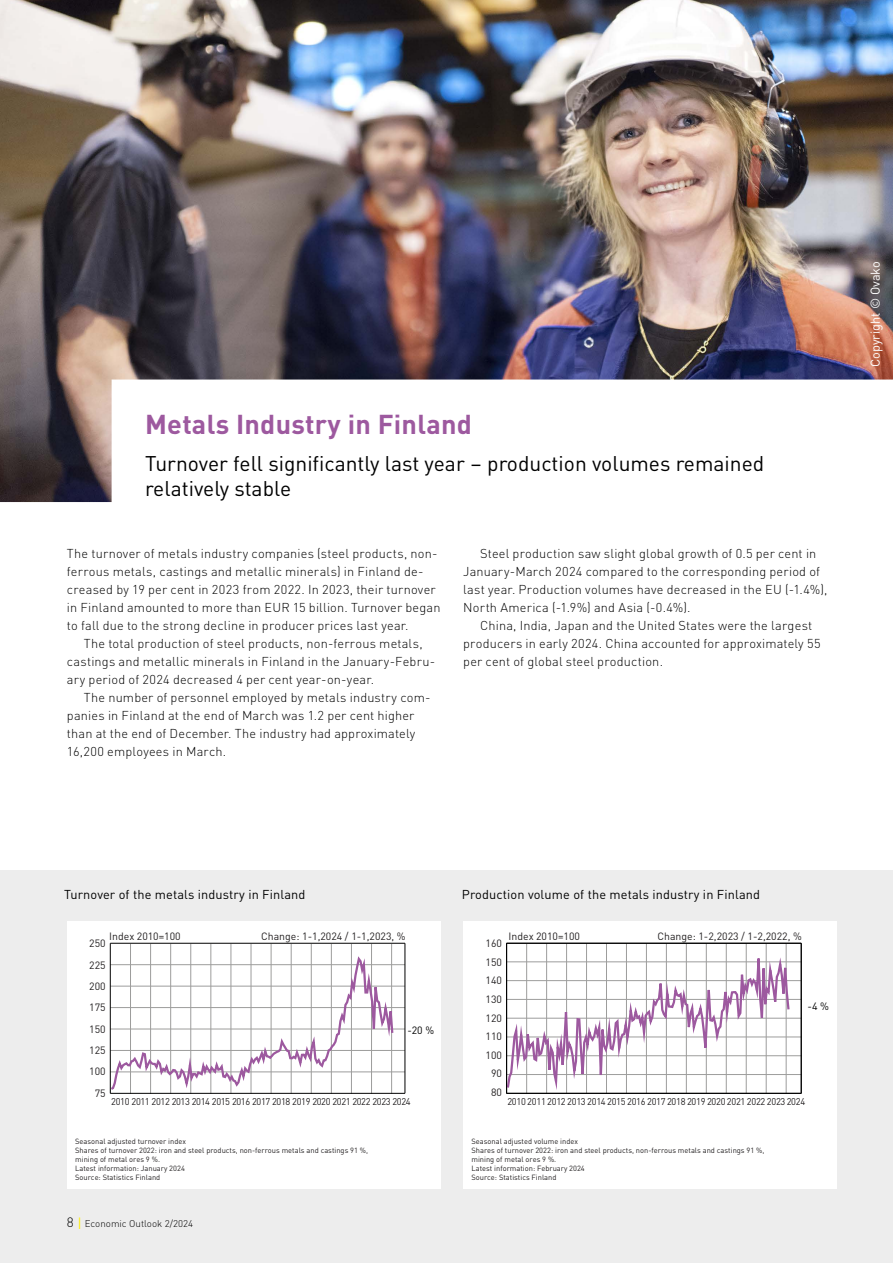
<style>
.page{position:relative;width:893px;height:1263px;background:#fff}
.page>*{position:absolute;margin:0;border:0;box-sizing:border-box;transform-origin:0 0}
.t1{font:700 27px "DIN Pro";letter-spacing:.01em;color:#9d599f}
.t2{font:21px/25.2px "DIN Pro";color:#000}
.t3{font:300 12.75px/18px "DIN Pro";letter-spacing:.015em;color:#000}
.t4{font:12.75px "DIN Pro";letter-spacing:.01em;color:#000}
.t5{font:12.75px "DIN Pro";color:#fff}
.t6{font:10.5px/21.3px "DIN Pro";color:#232021;text-align:justify}
.t7{font:10.5px "DIN Pro";color:#000}
.t8{font:9.75px "DIN Pro";letter-spacing:-.035em;color:#232021;scale:.95 1}
.t9{font:300 9.6px "DIN Pro";color:#000}
.t10{font:7.5px/9px "DIN Pro";color:#232021}
.s1{font-size:13.35px}
.s2{font-weight:400;font-size:13.35px;color:#ffed00}
</style>
<div class="page">
<div style="left:0;top:871px;width:893px;height:392px;background:#ededed"></div>
<img style="left:0;top:0;width:893px;height:502px">
<div style="left:67px;top:921px;width:374px;height:268px;background:#fff"></div>
<hr style="left:110px;top:1029px;width:295px;height:1px;background:#9d9d9c">
<hr style="left:110px;top:1050px;width:295px;height:1px;background:#9d9d9c">
<hr style="left:110px;top:1007px;width:295px;height:1px;background:#9d9d9c">
<hr style="left:110px;top:986px;width:295px;height:1px;background:#9d9d9c">
<hr style="left:110px;top:964px;width:295px;height:1px;background:#9d9d9c">
<hr style="left:110px;top:1072px;width:295px;height:1px;background:#9d9d9c">
<hr style="left:371px;top:944px;width:1px;height:150px;background:#9d9d9c">
<hr style="left:391px;top:944px;width:1px;height:150px;background:#9d9d9c">
<hr style="left:130px;top:944px;width:1px;height:150px;background:#9d9d9c">
<hr style="left:150px;top:944px;width:1px;height:150px;background:#9d9d9c">
<hr style="left:170px;top:944px;width:1px;height:150px;background:#9d9d9c">
<hr style="left:190px;top:944px;width:1px;height:150px;background:#9d9d9c">
<hr style="left:211px;top:944px;width:1px;height:150px;background:#9d9d9c">
<hr style="left:231px;top:944px;width:1px;height:150px;background:#9d9d9c">
<hr style="left:251px;top:944px;width:1px;height:150px;background:#9d9d9c">
<hr style="left:271px;top:944px;width:1px;height:150px;background:#9d9d9c">
<hr style="left:311px;top:944px;width:1px;height:150px;background:#9d9d9c">
<hr style="left:331px;top:944px;width:1px;height:150px;background:#9d9d9c">
<hr style="left:351px;top:944px;width:1px;height:150px;background:#9d9d9c">
<hr style="left:291px;top:944px;width:1px;height:150px;background:#9d9d9c">
<svg style="left:109px;top:952px;width:285px;height:141px"></svg>
<hr style="left:405px;top:943px;width:1px;height:150px;background:#000">
<hr style="left:110px;top:943px;width:1px;height:150px;background:#000">
<hr style="left:110px;top:943px;width:295px;height:1px;background:#000">
<hr style="left:110px;top:1093px;width:295px;height:1px;background:#000">
<div style="left:463px;top:921px;width:374px;height:268px;background:#fff"></div>
<hr style="left:507px;top:1055px;width:294px;height:1px;background:#9d9d9c">
<hr style="left:507px;top:1037px;width:294px;height:1px;background:#9d9d9c">
<hr style="left:507px;top:1074px;width:294px;height:1px;background:#9d9d9c">
<hr style="left:507px;top:1018px;width:294px;height:1px;background:#9d9d9c">
<hr style="left:507px;top:999px;width:294px;height:1px;background:#9d9d9c">
<hr style="left:507px;top:980px;width:294px;height:1px;background:#9d9d9c">
<hr style="left:507px;top:961px;width:294px;height:1px;background:#9d9d9c">
<svg style="left:506px;top:942px;width:285px;height:152px"></svg>
<hr style="left:801px;top:943px;width:1px;height:150px;background:#000">
<hr style="left:506px;top:943px;width:1px;height:150px;background:#000">
<hr style="left:507px;top:943px;width:294px;height:1px;background:#000">
<hr style="left:507px;top:1093px;width:294px;height:1px;background:#000">
<h1 class="t1" style="left:145px;top:403px;width:328px">Metals Industry in Finland</h1>
<h2 class="t2" style="left:145px;top:450px;width:621px">Turnover fell significantly last year – production volumes remained relatively stable</h2>
<p class="t3" style="left:67px;top:544px;width:375px">The turnover of metals industry companies (steel products, non&shy;ferrous metals, castings and metallic minerals) in Finland de&shy;creased by 19 per cent in 2023 from 2022. In 2023, their turnover in Finland amounted to more than EUR 15 billion. Turnover began to fall due to the strong decline in producer prices last year.</p>
<p class="t3" style="left:67px;top:634px;width:370px;text-indent:17px">The total production of steel products, non-ferrous metals, castings and metallic minerals in Finland in the January-Febru&shy;ary period of 2024 decreased 4 per cent year-on-year.</p>
<p class="t3" style="left:67px;top:688px;width:365px;text-indent:17px">The number of personnel employed by metals industry com&shy;panies in Finland at the end of March was 1.2 per cent higher than at the end of December. The industry had approximately 16,200 employees in March.</p>
<p class="t3" style="left:463px;top:544px;width:366px;text-indent:17px">Steel production saw slight global growth of 0.5 per cent in January-March 2024 compared to the corresponding period of last year. Production volumes have decreased in the EU (-1.4%), North America (-1.9%) and Asia (-0.4%).</p>
<p class="t3" style="left:463px;top:616px;width:359px;text-indent:17px">China, India, Japan and the United States were the largest producers in early 2024. China accounted for approximately 55 per cent of global steel production.</p>
<p class="t5" style="left:865px;top:367px;width:107px;rotate:-90deg">Copyright © Ovako</p>
<p class="t4" style="left:64px;top:884px;width:243px">Turnover of the metals industry in Finland</p>
<p class="t4" style="left:462px;top:884px;width:300px">Production volume of the metals industry in Finland</p>
<p class="t6" style="left:109px;top:924px;width:73px">Index 2010=100</p>
<p class="t6" style="left:261px;top:924px;width:146px">Change: 1-1,2024 / 1-1,2023, %</p>
<p class="t6" style="left:89px;top:932px;width:18px">250<br>225<br>200</p>
<p class="t6" style="left:485px;top:932px;width:18px">160</p>
<p class="t6" style="left:485px;top:951px;width:18px">150</p>
<p class="t6" style="left:485px;top:969px;width:18px">140</p>
<p class="t6" style="left:508px;top:924px;width:73px">Index 2010=100</p>
<p class="t6" style="left:657px;top:924px;width:146px">Change: 1-2,2023 / 1-2,2022, %</p>
<p class="t6" style="left:89px;top:996px;width:18px">175</p>
<p class="t6" style="left:485px;top:988px;width:18px">130</p>
<p class="t7" style="left:807px;top:998px;width:23px">-4 %</p>
<p class="t6" style="left:485px;top:1006px;width:18px">120</p>
<p class="t6" style="left:89px;top:1017px;width:18px">150</p>
<p class="t7" style="left:407px;top:1022px;width:28px">-20 %</p>
<p class="t6" style="left:485px;top:1025px;width:18px">110</p>
<p class="t6" style="left:89px;top:1039px;width:18px">125</p>
<p class="t6" style="left:485px;top:1043px;width:18px">100</p>
<p class="t6" style="left:89px;top:1060px;width:18px">100</p>
<p class="t6" style="left:491px;top:1062px;width:12px">90</p>
<p class="t6" style="left:95px;top:1082px;width:12px">75</p>
<p class="t8" style="left:111px;top:1093px;width:317px">2010 2011 2012 2013 2014 2015 2016 2017 2018 2019 2020 2021 2022 2023 2024</p>
<p class="t6" style="left:491px;top:1081px;width:12px">80</p>
<p class="t8" style="left:507px;top:1093px;width:315px">2010 2011 2012 2013 2014 2015 2016 2017 2018 2019 2020 2021 2022 2023 2024</p>
<p class="t10" style="left:75px;top:1136px;width:294px">Seasonal adjusted turnover index<br>Shares of turnover 2022: iron and steel products, non-ferrous metals and castings 91 %, mining of metal ores 9 %.<br>Latest information: January 2024<br>Source: Statistics Finland</p>
<p class="t10" style="left:471px;top:1136px;width:294px">Seasonal adjusted volume index<br>Shares of turnover 2022: iron and steel products, non-ferrous metals and castings 91 %, mining of metal ores 9 %.<br>Latest information: February 2024<br>Source: Statistics Finland</p>
<p class="t9" style="left:67px;top:1216px;width:128px"><span class="s1">8</span> <span class="s2">|</span> Economic Outlook 2/2024</p>
</div>
